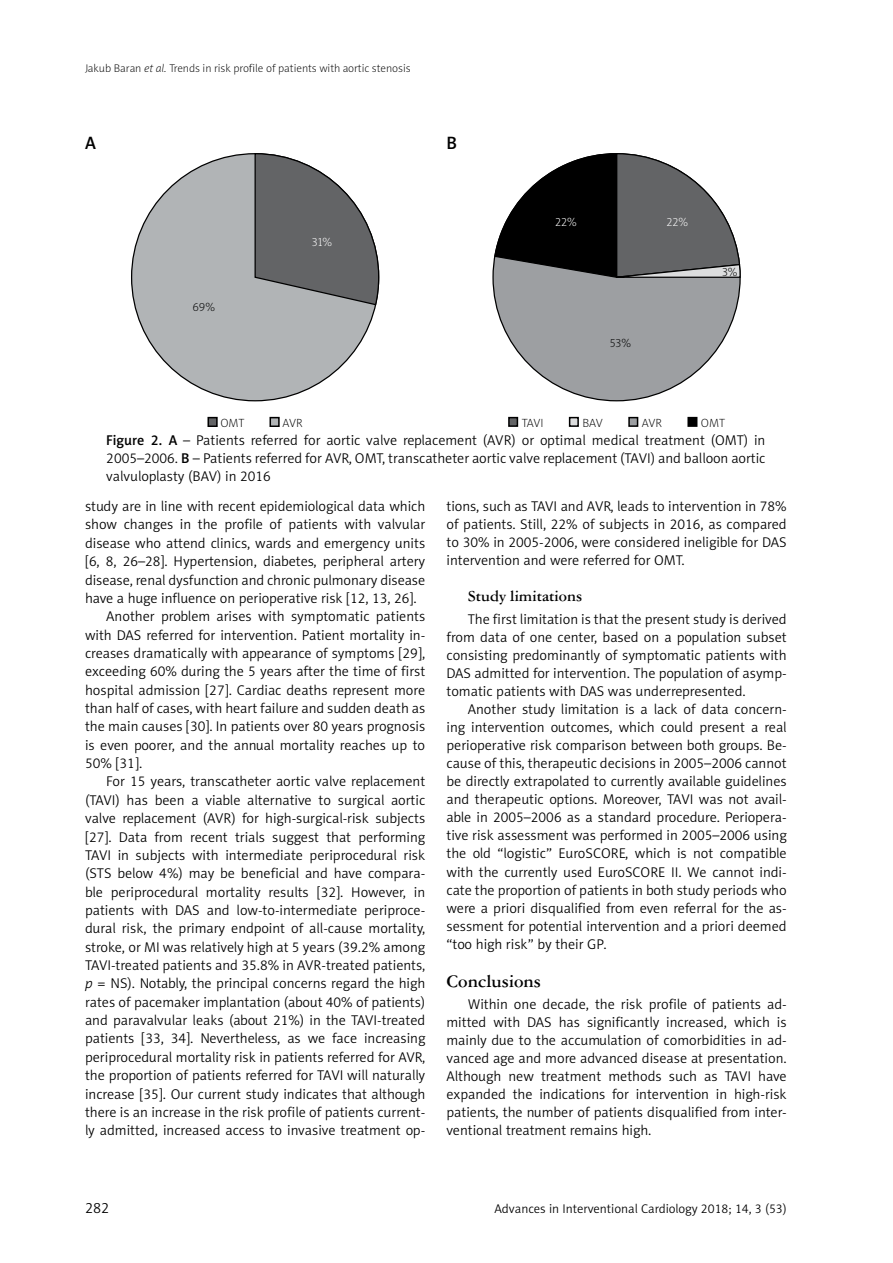
<style>
.page{position:relative;width:893px;height:1263px;background:#fff}
.page>*{position:absolute;margin:0;border:0;box-sizing:border-box;transform-origin:0 0}
.t1{font:18px "Naomi Sans EFN Medium";color:#000}
.t2{font:700 16.5px "Ameri Garmnd PL";color:#000}
.t3{font:15px "Naomi Sans EFN Light";color:#000}
.t4{font:14.25px/18px "Naomi Sans EFN Light";color:#000;text-align:justify}
.t5{font:700 14.25px "Ameri Garmnd PL";color:#000}
.t6{font:12.75px "Naomi Sans EFN Light";color:#000}
.t7{font:12px "Naomi Sans EFN Thin";color:#000}
.t8{font:12px "Naomi Sans EFN Thin";color:#fff}
.t9{font:11.25px "Naomi Sans EFN Thin";color:#000}
.s1{font-style:italic}
.s2{font-family:"Naomi Sans EFN Medium"}
</style>
<div class="page">
<div style="left:132px;top:154px;width:247px;height:247px;background:#b1b4b6;border-radius:50%"></div>
<svg style="left:254px;top:153px;width:125px;height:153px"></svg>
<div style="left:493px;top:154px;width:247px;height:247px;background:#9d9fa2;border-radius:50%"></div>
<svg style="left:493px;top:153px;width:248px;height:126px"></svg>
<div style="left:208px;top:418px;width:9px;height:8px;background:#636466"></div>
<div style="left:207px;top:417px;width:11px;height:9px;border:2px solid #000"></div>
<div style="left:270px;top:418px;width:9px;height:8px;background:#b1b4b6"></div>
<div style="left:270px;top:417px;width:10px;height:9px;border:2px solid #000"></div>
<div style="left:509px;top:418px;width:8px;height:8px;background:#636466"></div>
<div style="left:508px;top:417px;width:10px;height:10px;border:2px solid #000"></div>
<div style="left:570px;top:418px;width:8px;height:8px;background:#dcddde"></div>
<div style="left:569px;top:417px;width:10px;height:10px;border:2px solid #000"></div>
<div style="left:629px;top:418px;width:9px;height:8px;background:#9d9fa2"></div>
<div style="left:628px;top:417px;width:10px;height:10px;border:2px solid #000"></div>
<div style="left:688px;top:418px;width:9px;height:8px;background:#000"></div>
<div style="left:687px;top:417px;width:10px;height:10px;border:2px solid #000"></div>
<p class="t9" style="left:85px;top:62px;width:327px">Jakub Baran <span class="s1">et al.</span> Trends in risk profile of patients with aortic stenosis</p>
<p class="t1" style="left:85px;top:132px;width:12px">A</p>
<p class="t1" style="left:446px;top:132px;width:12px">B</p>
<p class="t7" style="left:192px;top:301px;width:24px">69%</p>
<p class="t8" style="left:312px;top:235px;width:22px">31%</p>
<p class="t8" style="left:555px;top:216px;width:23px">22%</p>
<p class="t8" style="left:667px;top:216px;width:23px">22%</p>
<p class="t7" style="left:610px;top:336px;width:23px">53%</p>
<p class="t7" style="left:722px;top:265px;width:17px">3%</p>
<p class="t7" style="left:220px;top:416px;width:26px">OMT</p>
<p class="t7" style="left:283px;top:416px;width:22px">AVR</p>
<p class="t7" style="left:522px;top:416px;width:23px">TAVI</p>
<p class="t7" style="left:582px;top:416px;width:22px">BAV</p>
<p class="t7" style="left:642px;top:416px;width:22px">AVR</p>
<p class="t7" style="left:701px;top:416px;width:26px">OMT</p>
<p class="t4" style="left:106px;top:432px;width:661px"><span class="s2">Figure 2. A</span> – Patients referred for aortic valve replacement (AVR) or optimal medical treatment (OMT) in 2005–2006. <span class="s2">B</span> – Patients referred for AVR, OMT, transcatheter aortic valve replacement (TAVI) and balloon aortic valvuloplasty (BAV) in 2016</p>
<p class="t4" style="left:85px;top:497px;width:342px">study are in line with recent epidemiological data which</p>
<p class="t4" style="left:85px;top:516px;width:342px">show changes in the profile of patients with valvular</p>
<p class="t4" style="left:85px;top:534px;width:342px">disease who attend clinics, wards and emergency units</p>
<p class="t4" style="left:85px;top:552px;width:342px">[6, 8, 26–28]. Hypertension, diabetes, peripheral artery</p>
<p class="t4" style="left:85px;top:571px;width:342px">disease, renal dysfunction and chronic pulmonary disease</p>
<p class="t4" style="left:85px;top:589px;width:333px">have a huge influence on perioperative risk [12, 13, 26].</p>
<p class="t4" style="left:106px;top:607px;width:320px">Another problem arises with symptomatic patients</p>
<p class="t4" style="left:85px;top:626px;width:342px">with DAS referred for intervention. Patient mortality in-</p>
<p class="t4" style="left:85px;top:644px;width:342px">creases dramatically with appearance of symptoms [29],</p>
<p class="t4" style="left:85px;top:662px;width:342px">exceeding 60% during the 5 years after the time of first</p>
<p class="t4" style="left:85px;top:681px;width:342px">hospital admission [27]. Cardiac deaths represent more</p>
<p class="t4" style="left:85px;top:699px;width:342px">than half of cases, with heart failure and sudden death as</p>
<p class="t4" style="left:85px;top:717px;width:342px">the main causes [30]. In patients over 80 years prognosis</p>
<p class="t4" style="left:85px;top:736px;width:342px">is even poorer, and the annual mortality reaches up to</p>
<p class="t4" style="left:85px;top:754px;width:59px">50% [31].</p>
<p class="t4" style="left:106px;top:773px;width:320px">For 15 years, transcatheter aortic valve replacement</p>
<p class="t4" style="left:85px;top:791px;width:342px">(TAVI) has been a viable alternative to surgical aortic</p>
<p class="t4" style="left:85px;top:809px;width:342px">valve replacement (AVR) for high-surgical-risk subjects</p>
<p class="t4" style="left:85px;top:828px;width:342px">[27]. Data from recent trials suggest that performing</p>
<p class="t4" style="left:85px;top:846px;width:342px">TAVI in subjects with intermediate periprocedural risk</p>
<p class="t4" style="left:85px;top:864px;width:342px">(STS below 4%) may be beneficial and have compara-</p>
<p class="t4" style="left:85px;top:883px;width:342px">ble periprocedural mortality results [32]. However, in</p>
<p class="t4" style="left:85px;top:901px;width:342px">patients with DAS and low-to-intermediate periproce-</p>
<p class="t4" style="left:85px;top:919px;width:342px">dural risk, the primary endpoint of all-cause mortality,</p>
<p class="t4" style="left:85px;top:938px;width:342px">stroke, or MI was relatively high at 5 years (39.2% among</p>
<p class="t4" style="left:85px;top:956px;width:342px">TAVI-treated patients and 35.8% in AVR-treated patients,</p>
<p class="t4" style="left:85px;top:974px;width:342px"><span class="s1">p</span> = NS). Notably, the principal concerns regard the high</p>
<p class="t4" style="left:85px;top:993px;width:342px">rates of pacemaker implantation (about 40% of patients)</p>
<p class="t4" style="left:85px;top:1011px;width:342px">and paravalvular leaks (about 21%) in the TAVI-treated</p>
<p class="t4" style="left:85px;top:1029px;width:342px">patients [33, 34]. Nevertheless, as we face increasing</p>
<p class="t4" style="left:85px;top:1048px;width:342px">periprocedural mortality risk in patients referred for AVR,</p>
<p class="t4" style="left:85px;top:1066px;width:342px">the proportion of patients referred for TAVI will naturally</p>
<p class="t4" style="left:85px;top:1085px;width:342px">increase [35]. Our current study indicates that although</p>
<p class="t4" style="left:85px;top:1103px;width:342px">there is an increase in the risk profile of patients current-</p>
<p class="t4" style="left:85px;top:1121px;width:342px">ly admitted, increased access to invasive treatment op-</p>
<p class="t4" style="left:446px;top:497px;width:342px">tions, such as TAVI and AVR, leads to intervention in 78% of patients. Still, 22% of subjects in 2016, as compared to 30% in 2005-2006, were considered ineligible for DAS intervention and were referred for OMT.</p>
<p class="t5" style="left:468px;top:586px;width:116px">Study limitations</p>
<p class="t4" style="left:446px;top:610px;width:342px;text-indent:21px">The first limitation is that the present study is derived from data of one center, based on a population subset consisting predominantly of symptomatic patients with DAS admitted for intervention. The population of asymp&shy;tomatic patients with DAS was underrepresented.</p>
<p class="t4" style="left:446px;top:700px;width:342px;text-indent:21px">Another study limitation is a lack of data concern&shy;ing intervention outcomes, which could present a real perioperative risk comparison between both groups. Be&shy;cause of this, therapeutic decisions in 2005–2006 cannot be directly extrapolated to currently available guidelines and therapeutic options. Moreover, TAVI was not avail&shy;able in 2005–2006 as a standard procedure. Periopera&shy;tive risk assessment was performed in 2005–2006 using the old “logistic” EuroSCORE, which is not compatible with the currently used EuroSCORE II. We cannot indi&shy;cate the proportion of patients in both study periods who were a priori disqualified from even referral for the as&shy;sessment for potential intervention and a priori deemed “too high risk” by their GP.</p>
<p class="t2" style="left:446px;top:969px;width:96px">Conclusions</p>
<p class="t4" style="left:446px;top:995px;width:342px;text-indent:21px">Within one decade, the risk profile of patients ad&shy;mitted with DAS has significantly increased, which is mainly due to the accumulation of comorbidities in ad&shy;vanced age and more advanced disease at presentation.<br>Although new treatment methods such as TAVI have expanded the indications for intervention in high-risk patients, the number of patients disqualified from inter&shy;ventional treatment remains high.</p>
<p class="t3" style="left:85px;top:1199px;width:26px">282</p>
<p class="t6" style="left:494px;top:1201px;width:294px">Advances in Interventional Cardiology 2018; 14, 3 (53)</p>
</div>
